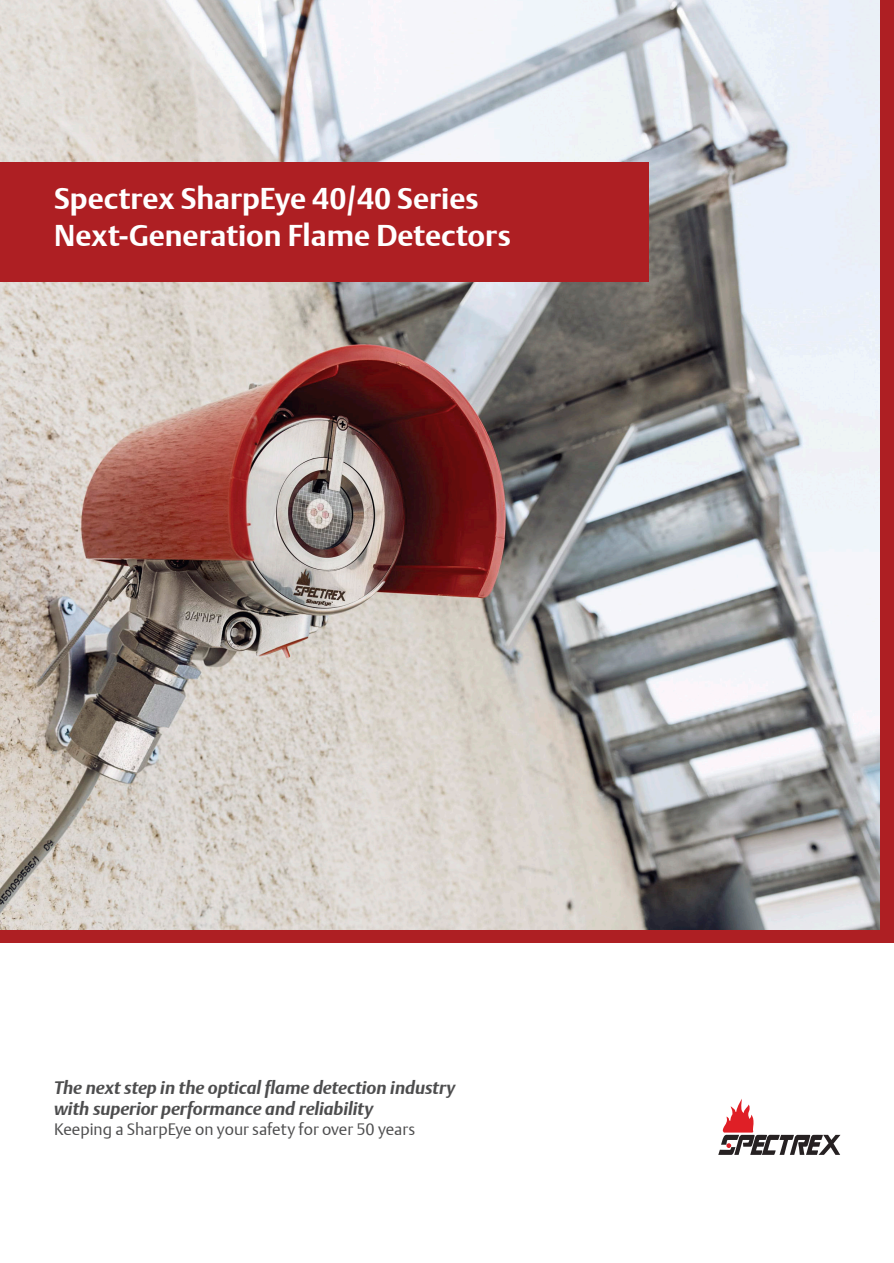
<style>
.page{position:relative;width:894px;height:1263px;background:#fff}
.page>*{position:absolute;margin:0;border:0;box-sizing:border-box;transform-origin:0 0}
.t1{font:700 30px/37.5px "DTL Argo T";color:#fff}
.t2{font:italic 700 18px/21.6px "DTL Argo T";color:#4d4d4e}
.t3{font:16.5px "DTL Argo T Light";letter-spacing:-.005em;color:#4d4d4e}
</style>
<div class="page">
<div style="left:0;top:0;width:893px;height:942px;background:#ae1f23"></div>
<img style="left:0;top:0;width:879px;height:930px">
<div style="left:0;top:162px;width:648px;height:119px;background:#ae1f23"></div>
<svg style="left:718px;top:1099px;width:122px;height:56px"></svg>
<h1 class="t1" style="left:54px;top:179px;width:458px">Spectrex SharpEye 40/40 Series<br>Next-Generation Flame Detectors</h1>
<p class="t2" style="left:54px;top:1076px;width:402px">The next step in the optical flame detection industry with superior performance and reliability</p>
<p class="t3" style="left:54px;top:1119px;width:362px">Keeping a SharpEye on your safety for over 50 years</p>
</div>
